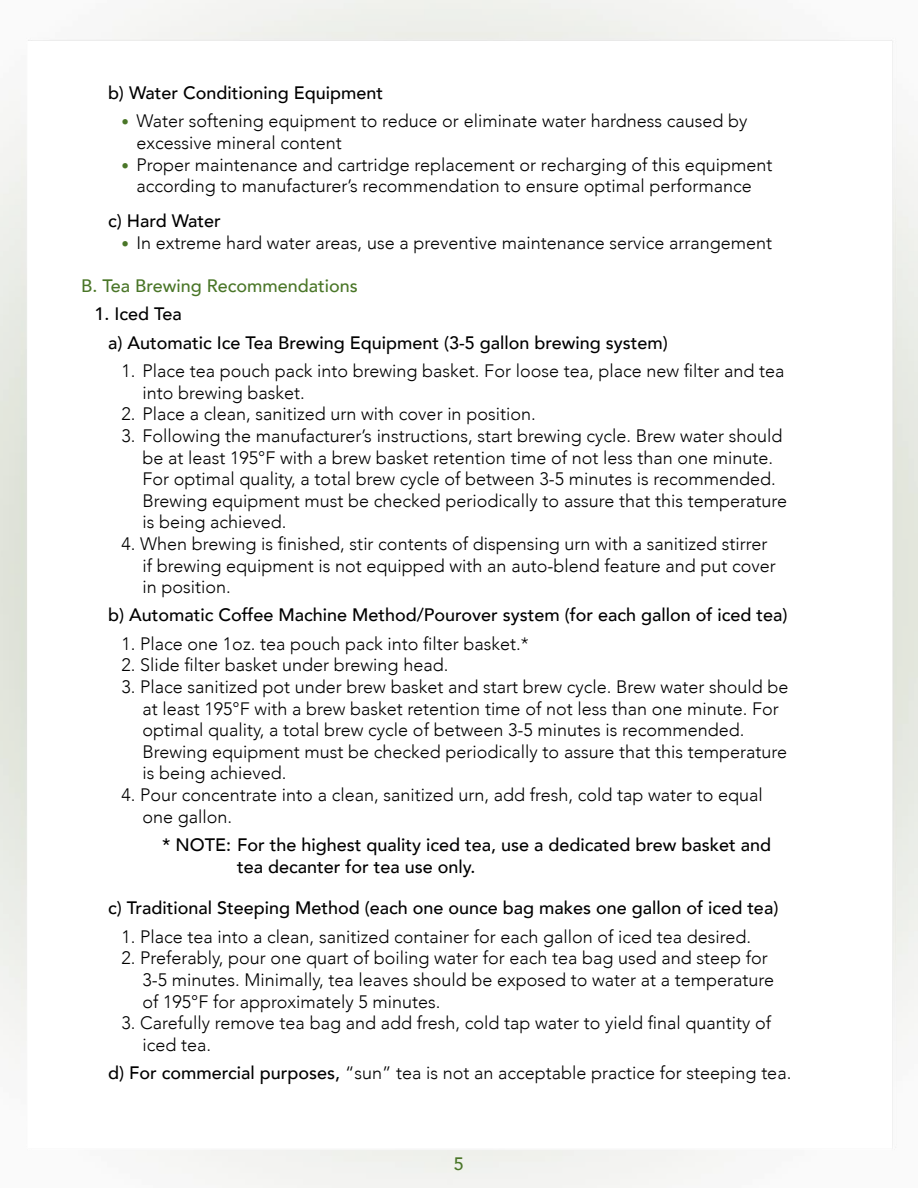
<style>
.page{position:relative;width:918px;height:1188px;background:#fff}
.page>*{position:absolute;margin:0;border:0;box-sizing:border-box;transform-origin:0 0}
.t1{font:300 18px/21.6px "Avenir";color:#000}
.t2{font:500 18px/28.3px "Avenir";color:#000}
.t3{font:500 18px "Avenir";color:#4a7628}
.t4{font:500 18px "Avenir";color:#4a7628}
.s1{font-size:15px;color:#4a7628}
.s2{font-weight:500}
</style>
<div class="page">
<img style="left:0;top:0;width:918px;height:1188px">
<p class="t2" style="left:108px;top:78px;width:277px">b) Water Conditioning Equipment</p>
<p class="t1" style="left:137px;top:110px;width:612px;text-indent:-15px"><span class="s1">•</span> Water softening equipment to reduce or eliminate water hardness caused by excessive mineral content</p>
<p class="t1" style="left:122px;top:154px;width:652px;text-align:center"><span class="s1">•</span> Proper maintenance and cartridge replacement or recharging of this equipment according to manufacturer’s recommendation to ensure optimal performance</p>
<p class="t2" style="left:108px;top:206px;width:114px">c) Hard Water</p>
<p class="t1" style="left:122px;top:232px;width:652px"><span class="s1">•</span> In extreme hard water areas, use a preventive maintenance service arrangement</p>
<p class="t3" style="left:81px;top:270px;width:278px">B. Tea Brewing Recommendations</p>
<p class="t2" style="left:108px;top:299px;width:561px;text-indent:-14px">1. Iced Tea<br>a) Automatic Ice Tea Brewing Equipment (3-5 gallon brewing system)</p>
<p class="t1" style="left:143px;top:360px;width:644px;text-indent:-21px">1. Place tea pouch pack into brewing basket. For loose tea, place new filter and tea into brewing basket.</p>
<p class="t1" style="left:122px;top:403px;width:416px">2. Place a clean, sanitized urn with cover in position.</p>
<p class="t1" style="left:143px;top:425px;width:646px;text-indent:-21px">3. Following the manufacturer’s instructions, start brewing cycle. Brew water should be at least 195°F with a brew basket retention time of not less than one minute.<br>For optimal quality, a total brew cycle of between 3-5 minutes is recommended.<br>Brewing equipment must be checked periodically to assure that this temperature is being achieved.</p>
<p class="t1" style="left:143px;top:533px;width:635px;text-indent:-21px">4. When brewing is finished, stir contents of dispensing urn with a sanitized stirrer if brewing equipment is not equipped with an auto-blend feature and put cover in position.</p>
<p class="t2" style="left:108px;top:600px;width:681px">b) Automatic Coffee Machine Method/Pourover system (for each gallon of iced tea)</p>
<p class="t1" style="left:122px;top:633px;width:409px">1. Place one 1oz. tea pouch pack into filter basket.*</p>
<p class="t1" style="left:122px;top:654px;width:328px">2. Slide filter basket under brewing head.</p>
<p class="t1" style="left:143px;top:676px;width:648px;text-indent:-21px">3. Place sanitized pot under brew basket and start brew cycle. Brew water should be at least 195°F with a brew basket retention time of not less than one minute. For optimal quality, a total brew cycle of between 3-5 minutes is recommended.<br>Brewing equipment must be checked periodically to assure that this temperature is being achieved.</p>
<p class="t1" style="left:143px;top:784px;width:622px;text-indent:-21px">4. Pour concentrate into a clean, sanitized urn, add fresh, cold tap water to equal one gallon.</p>
<p class="t2" style="left:237px;top:833px;width:536px;line-height:21.6px;text-indent:-75px">* NOTE: For the highest quality iced tea, use a dedicated brew basket and tea decanter for tea use only.</p>
<p class="t2" style="left:108px;top:893px;width:672px">c) Traditional Steeping Method (each one ounce bag makes one gallon of iced tea)</p>
<p class="t1" style="left:122px;top:926px;width:631px">1. Place tea into a clean, sanitized container for each gallon of iced tea desired.</p>
<p class="t1" style="left:143px;top:947px;width:633px;text-indent:-21px">2. Preferably, pour one quart of boiling water for each tea bag used and steep for<br>3-5 minutes. Minimally, tea leaves should be exposed to water at a temperature of 195°F for approximately 5 minutes.</p>
<p class="t1" style="left:143px;top:1012px;width:630px;text-indent:-21px">3. Carefully remove tea bag and add fresh, cold tap water to yield final quantity of iced tea.</p>
<p class="t1" style="left:108px;top:1062px;width:685px"><span class="s2">d) For commercial purposes,</span> “sun” tea is not an acceptable practice for steeping tea.</p>
<p class="t4" style="left:454px;top:1148px;width:12px">5</p>
</div>
